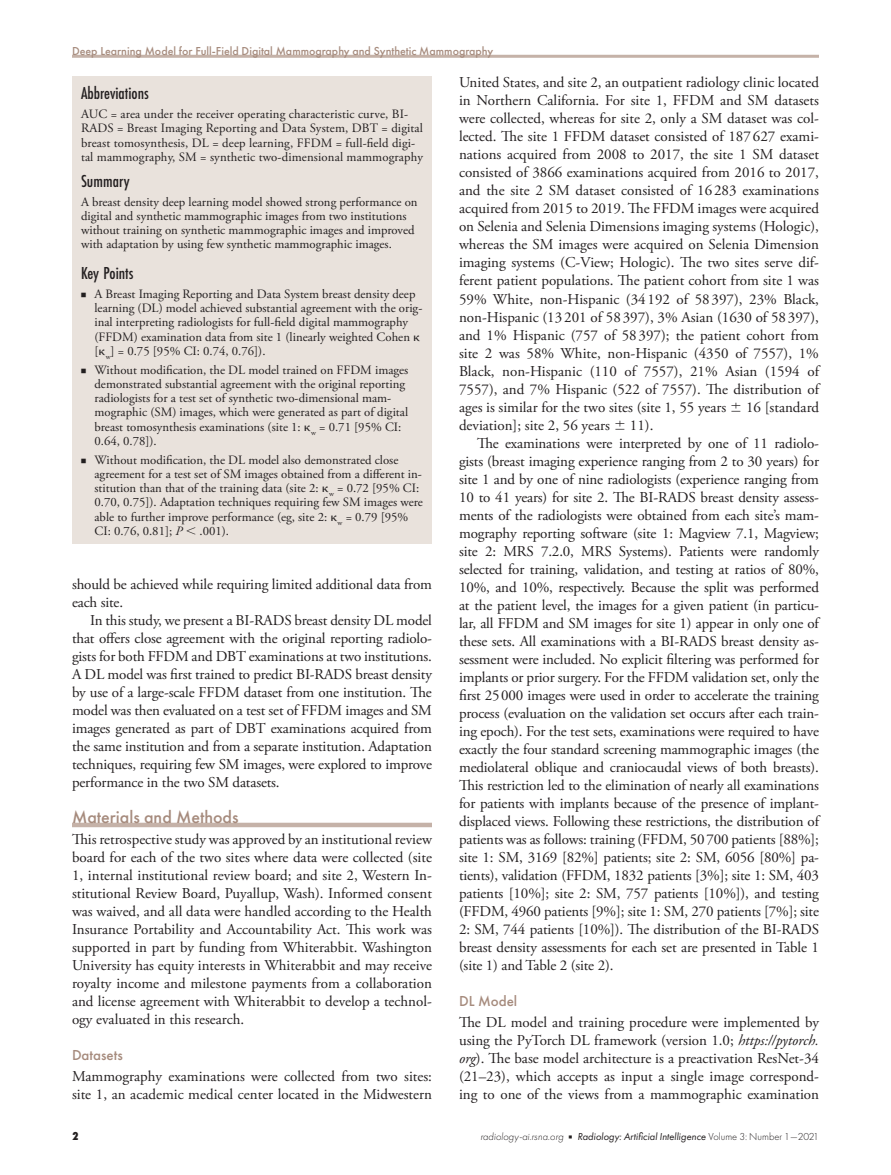
<style>
.page{position:relative;width:891px;height:1175px;background:#fff}
.page>*{position:absolute;margin:0;border:0;box-sizing:border-box;transform-origin:0 0}
.t1{font:500 18px "Futura PT Cond";color:#231f20}
.t2{font:500 18px "Futura PT";color:#a68b7d}
.t3{font:15px/18px "Adobe Garamond Pro";color:#231f20;text-align:justify}
.t4{font:500 15px "Futura PT";color:#a68b7d}
.t5{font:12.75px/14.2px "Adobe Garamond Pro";color:#231f20}
.t6{font:500 12px "Futura PT";color:#a68b7d}
.t7{font:800 12px "Futura PT Cond";color:#231f20}
.t8{font:italic 10.5px "Futura PT";color:#231f20}
.s1{font-family:"Universal Greekwith Math Pi"}
.s2{font-style:italic}
.s3{font-family:"Universal Newswith Comm Pi";font-size:9px}
.s4{font-weight:300}
.s5{font-family:"Universal Newswith Comm Pi";font-style:normal;font-size:6px}
.s6{font-weight:300;font-style:normal}
</style>
<div class="page">
<hr style="left:72px;top:55px;width:747px;height:3px;background:#c5b2a8">
<div style="left:72px;top:822px;width:360px;height:5px;background:#c5b2a8"></div>
<div style="left:72px;top:76px;width:360px;height:468px;background:#e9e2dc"></div>
<p class="t6" style="left:72px;top:43px;width:423px">Deep Learning Model for Full-Field Digital Mammography and Synthetic Mammography</p>
<p class="t3" style="left:459px;top:74px;width:362px">United States, and site 2, an outpatient radiology clinic located in Northern California. For site 1, FFDM and SM datasets were collected, whereas for site 2, only a SM dataset was col&shy;lected. The site 1 FFDM dataset consisted of 187 627 exami&shy;nations acquired from 2008 to 2017, the site 1 SM dataset consisted of 3866 examinations acquired from 2016 to 2017, and the site 2 SM dataset consisted of 16283 examinations acquired from 2015 to 2019. The FFDM images were acquired on Selenia and Selenia Dimensions imaging systems (Hologic), whereas the SM images were acquired on Selenia Dimension imaging systems (C-View; Hologic). The two sites serve dif&shy;ferent patient populations. The patient cohort from site 1 was 59% White, non-Hispanic (34 192 of 58 397), 23% Black, non-Hispanic (13 201 of 58 397), 3% Asian (1630 of 58397), and 1% Hispanic (757 of 58397); the patient cohort from site 2 was 58% White, non-Hispanic (4350 of 7557), 1% Black, non-Hispanic (110 of 7557), 21% Asian (1594 of 7557), and 7% Hispanic (522 of 7557). The distribution of ages is similar for the two sites (site 1, 55 years <span class="s1">6</span> 16 [standard deviation]; site 2, 56 years <span class="s1">6</span> 11).</p>
<p class="t3" style="left:459px;top:434px;width:362px;text-indent:18px">The examinations were interpreted by one of 11 radiolo&shy;gists (breast imaging experience ranging from 2 to 30 years) for site 1 and by one of nine radiologists (experience ranging from 10 to 41 years) for site 2. The BI-RADS breast density assess&shy;ments of the radiologists were obtained from each site’s mam&shy;mography reporting software (site 1: Magview 7.1, Magview; site 2: MRS 7.2.0, MRS Systems). Patients were randomly selected for training, validation, and testing at ratios of 80%, 10%, and 10%, respectively. Because the split was performed at the patient level, the images for a given patient (in particu&shy;lar, all FFDM and SM images for site 1) appear in only one of these sets. All examinations with a BI-RADS breast density as&shy;sessment were included. No explicit filtering was performed for implants or prior surgery. For the FFDM validation set, only the first 25000 images were used in order to accelerate the training process (evaluation on the validation set occurs after each train&shy;ing epoch). For the test sets, examinations were required to have exactly the four standard screening mammographic images (the mediolateral oblique and craniocaudal views of both breasts).<br>This restriction led to the elimination of nearly all examinations for patients with implants because of the presence of implant&shy;displaced views. Following these restrictions, the distribution of patients was as follows: training (FFDM, 50700 patients [88%]; site 1: SM, 3169 [82%] patients; site 2: SM, 6056 [80%] pa&shy;tients), validation (FFDM, 1832 patients [3%]; site 1: SM, 403 patients [10%]; site 2: SM, 757 patients [10%]), and testing (FFDM, 4960 patients [9%]; site 1: SM, 270 patients [7%]; site 2: SM, 744 patients [10%]). The distribution of the BI-RADS breast density assessments for each set are presented in Table 1 (site 1) and Table 2 (site 2).</p>
<p class="t4" style="left:459px;top:991px;width:60px">DL Model</p>
<p class="t3" style="left:459px;top:1013px;width:362px">The DL model and training procedure were implemented by using the PyTorch DL framework (version 1.0; <span class="s2">https://pytorch. org</span>). The base model architecture is a preactivation ResNet-34 (21–23), which accepts as input a single image correspond&shy;ing to one of the views from a mammographic examination</p>
<p class="t1" style="left:81px;top:83px;width:69px">Abbreviations</p>
<p class="t5" style="left:81px;top:107px;width:344px">AUC = area under the receiver operating characteristic curve, BI-RADS = Breast Imaging Reporting and Data System, DBT = digital breast tomosynthesis, DL = deep learning, FFDM = full-field digi&shy;tal mammography, SM = synthetic two-dimensional mammography</p>
<p class="t1" style="left:81px;top:170px;width:50px">Summary</p>
<p class="t5" style="left:81px;top:195px;width:338px">A breast density deep learning model showed strong performance on digital and synthetic mammographic images from two institutions without training on synthetic mammographic images and improved with adaptation by using few synthetic mammographic images.</p>
<p class="t1" style="left:81px;top:262px;width:54px">Key Points</p>
<p class="t5" style="left:94px;top:287px;width:329px;text-indent:-14px"><span class="s3">n</span> A Breast Imaging Reporting and Data System breast density deep learning (DL) model achieved substantial agreement with the orig&shy;inal interpreting radiologists for full-field digital mammography (FFDM) examination data from site 1 (linearly weighted Cohen <span class="s1">k </span>[<span class="s1">k</span><sub>w</sub>] = 0.75 [95% CI: 0.74, 0.76]).</p>
<p class="t5" style="left:94px;top:363px;width:315px;text-indent:-13px"><span class="s3">n</span> Without modification, the DL model trained on FFDM images demonstrated substantial agreement with the original reporting radiologists for a test set of synthetic two-dimensional mam&shy;mographic (SM) images, which were generated as part of digital breast tomosynthesis examinations (site 1: <span class="s1">k</span><sub>w</sub> = 0.71 [95% CI:<br>0.64, 0.78]).</p>
<p class="t5" style="left:94px;top:453px;width:330px;text-indent:-14px"><span class="s3">n</span> Without modification, the DL model also demonstrated close agreement for a test set of SM images obtained from a different in&shy;stitution than that of the training data (site 2: <span class="s1">k</span><sub>w</sub> = 0.72 [95% CI:<br>0.70, 0.75]). Adaptation techniques requiring few SM images were able to further improve performance (eg, site 2: <span class="s1">k</span><sub>w</sub> = 0.79 [95% CI: 0.76, 0.81]; <span class="s2">P</span> <span class="s1">,</span> .001).</p>
<p class="t3" style="left:72px;top:575px;width:361px">should be achieved while requiring limited additional data from each site.</p>
<p class="t3" style="left:72px;top:611px;width:362px;text-indent:18px">In this study, we present a BI-RADS breast density DL model that offers close agreement with the original reporting radiolo&shy;gists for both FFDM and DBT examinations at two institutions.<br>A DL model was first trained to predict BI-RADS breast density by use of a large-scale FFDM dataset from one institution. The model was then evaluated on a test set of FFDM images and SM images generated as part of DBT examinations acquired from the same institution and from a separate institution. Adaptation techniques, requiring few SM images, were explored to improve performance in the two SM datasets.</p>
<p class="t2" style="left:72px;top:806px;width:168px">Materials and Methods</p>
<p class="t3" style="left:72px;top:830px;width:362px">This retrospective study was approved by an institutional review board for each of the two sites where data were collected (site 1, internal institutional review board; and site 2, Western In&shy;stitutional Review Board, Puyallup, Wash). Informed consent was waived, and all data were handled according to the Health Insurance Portability and Accountability Act. This work was supported in part by funding from Whiterabbit. Washington University has equity interests in Whiterabbit and may receive royalty income and milestone payments from a collaboration and license agreement with Whiterabbit to develop a technol&shy;ogy evaluated in this research.</p>
<p class="t4" style="left:72px;top:1045px;width:52px">Datasets</p>
<p class="t3" style="left:72px;top:1067px;width:362px">Mammography examinations were collected from two sites: site 1, an academic medical center located in the Midwestern</p>
<p class="t7" style="left:72px;top:1128px;width:8px">2</p>
<p class="t8" style="left:480px;top:1130px;width:340px"><span class="s4">radiology-ai.rsna.org</span> <span class="s5">n</span> Radiology: Artificial Intelligence <span class="s6">Volume 3: Number 1—2021</span></p>
</div>
